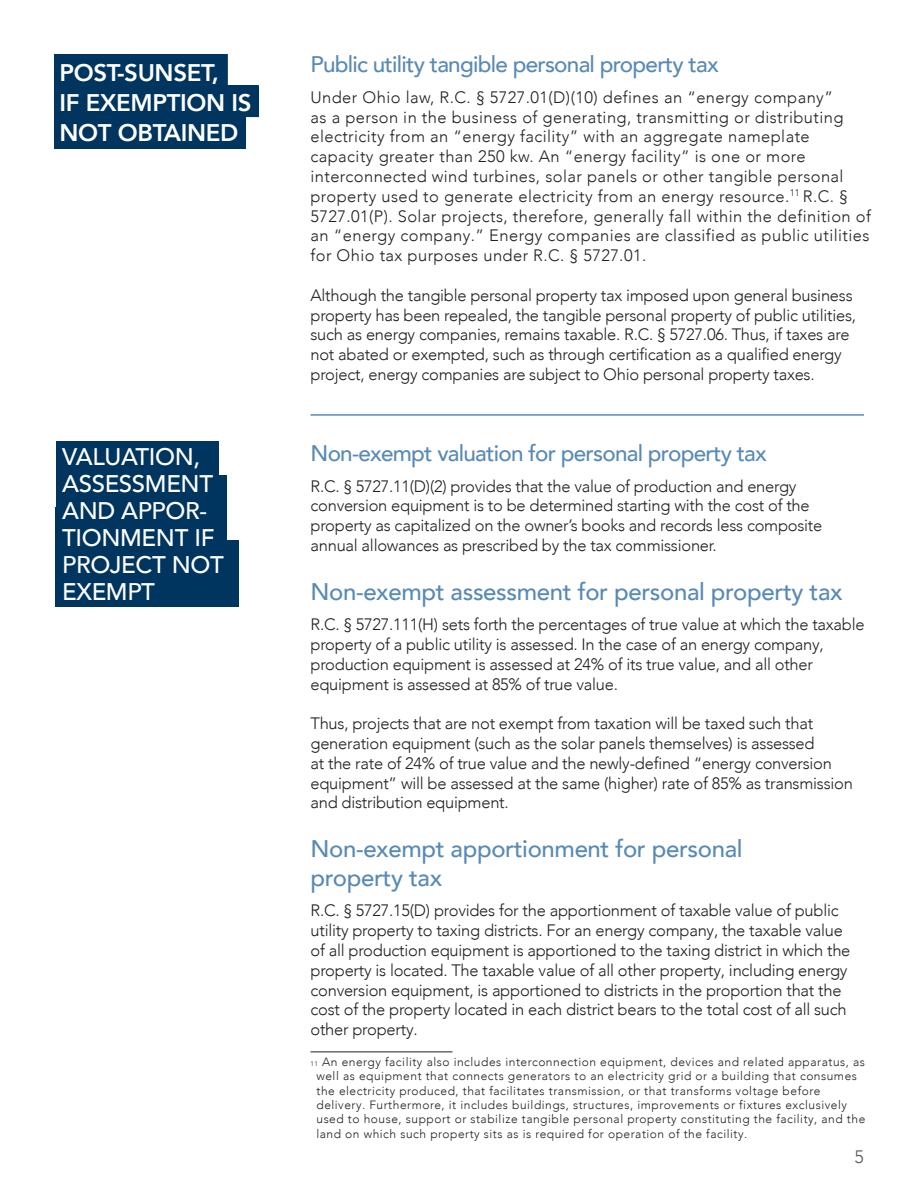
<style>
.page{position:relative;width:918px;height:1188px;background:#fff}
.page>*{position:absolute;margin:0;border:0;box-sizing:border-box;transform-origin:0 0}
.Subtitle_1{font:500 24px/28.8px "Avenir LT Com";letter-spacing:-.015em;color:#588ab6}
.Subtitle_1-2{font:500 24px/27px "Avenir LT Com";letter-spacing:-.015em;color:#fff}
.t1{font:800 24px/30px "Avenir LT Com";letter-spacing:-.015em;color:#fff}
.t2{font:24px "Arial";letter-spacing:-.05em;color:#fff}
.t3{font:24px "Arial";letter-spacing:-.01em;color:#fff}
.Subtitle_1-3{font:500 22.5px "Avenir LT Com";letter-spacing:-.035em;color:#588ab6}
.t4{font:22.5px/26.8px "Verdana";color:#fff}
.t5{font:300 18px "Avenir LT Com";color:#57585a}
.Text{font:300 16.5px/19.8px "Avenir LT Com";letter-spacing:-.015em;color:#231f20}
.Text-2{font:300 16.5px/19.8px "Avenir LT Com";letter-spacing:.025em;color:#231f20}
.Footnote{font:300 12px/14.4px "Avenir LT Com";letter-spacing:.045em;color:#231f20}
.s1{font-size:6.75px}
</style>
<div class="page">
<hr style="left:310px;top:414px;width:554px;height:2px;background:#588ab6">
<div style="left:55px;top:540px;width:184px;height:34px;background:#00355f"></div>
<div style="left:55px;top:574px;width:184px;height:33px;background:#00355f"></div>
<div style="left:55px;top:507px;width:172px;height:34px;background:#00355f"></div>
<div style="left:56px;top:442px;width:163px;height:33px;background:#00355f"></div>
<div style="left:56px;top:475px;width:171px;height:34px;background:#00355f"></div>
<div style="left:54px;top:85px;width:204px;height:32px;background:#00355f"></div>
<div style="left:54px;top:117px;width:192px;height:31px;background:#00355f"></div>
<div style="left:54px;top:54px;width:173px;height:31px;background:#00355f"></div>
<hr style="left:310px;top:1052px;width:143px;height:1px;background:#231f20">
<p class="t2" style="left:61px;top:47px;width:158px">POST-SUNSET,</p>
<p class="t2" style="left:61px;top:77px;width:183px">IF EXEMPTION IS</p>
<p class="t3" style="left:61px;top:107px;width:177px">NOT OBTAINED</p>
<p class="t1" style="left:59px;top:58px;width:194px">POST-SUNSET,<br>IF EXEMPTION IS<br>NOT OBTAINED</p>
<p class="Subtitle_1-3" style="left:310px;top:51px;width:410px">Public utility tangible personal property tax</p>
<p class="Text-2" style="left:310px;top:87px;width:562px">Under Ohio law, R.C. § 5727.01(D)(10) defines an “energy company”<br>as a person in the business of generating, transmitting or distributing electricity from an “energy facility” with an aggregate nameplate capacity greater than 250 kw. An “energy facility” is one or more interconnected wind turbines, solar panels or other tangible personal property used to generate electricity from an energy resource.<sup>11</sup> R.C. § 5727.01(P). Solar projects, therefore, generally fall within the definition of an “energy company.” Energy companies are classified as public utilities for Ohio tax purposes under R.C. § 5727.01.</p>
<p class="Text" style="left:310px;top:285px;width:547px">Although the tangible personal property tax imposed upon general business property has been repealed, the tangible personal property of public utilities, such as energy companies, remains taxable. R.C. § 5727.06. Thus, if taxes are not abated or exempted, such as through certification as a qualified energy project, energy companies are subject to Ohio personal property taxes.</p>
<p class="t4" style="left:62px;top:438px;width:158px">VALUATION,<br>ASSESSMENT<br>AND APPOR-<br>TIONMENT IF<br>PROJECT NOT<br>EXEMPT</p>
<p class="Subtitle_1-2" style="left:62px;top:444px;width:163px">VALUATION,<br>ASSESSMENT<br>AND APPOR-<br>TIONMENT IF<br>PROJECT NOT<br>EXEMPT</p>
<p class="Subtitle_1-3" style="left:310px;top:440px;width:458px">Non-exempt valuation for personal property tax</p>
<p class="Text" style="left:310px;top:476px;width:513px">R.C. § 5727.11(D)(2) provides that the value of production and energy conversion equipment is to be determined starting with the cost of the property as capitalized on the owner’s books and records less composite annual allowances as prescribed by the tax commissioner.</p>
<p class="Subtitle_1" style="left:310px;top:577px;width:534px">Non-exempt assessment for personal property tax</p>
<p class="Text" style="left:310px;top:615px;width:556px">R.C. § 5727.111(H) sets forth the percentages of true value at which the taxable property of a public utility is assessed. In the case of an energy company, production equipment is assessed at 24% of its true value, and all other equipment is assessed at 85% of true value.</p>
<p class="Text" style="left:310px;top:714px;width:544px">Thus, projects that are not exempt from taxation will be taxed such that generation equipment (such as the solar panels themselves) is assessed<br>at the rate of 24% of true value and the newly-defined “energy conversion equipment” will be assessed at the same (higher) rate of 85% as transmission and distribution equipment.</p>
<p class="Subtitle_1" style="left:310px;top:835px;width:434px">Non-exempt apportionment for personal property tax</p>
<p class="Text" style="left:310px;top:901px;width:541px">R.C. § 5727.15(D) provides for the apportionment of taxable value of public utility property to taxing districts. For an energy company, the taxable value of all production equipment is apportioned to the taxing district in which the property is located. The taxable value of all other property, including energy conversion equipment, is apportioned to districts in the proportion that the cost of the property located in each district bears to the total cost of all such other property.</p>
<p class="Footnote" style="left:316px;top:1054px;width:550px;text-indent:-6px"><span class="s1">11</span> An energy facility also includes interconnection equipment, devices and related apparatus, as well as equipment that connects generators to an electricity grid or a building that consumes the electricity produced, that facilitates transmission, or that transforms voltage before delivery. Furthermore, it includes buildings, structures, improvements or fixtures exclusively used to house, support or stabilize tangible personal property constituting the facility, and the land on which such property sits as is required for operation of the facility.</p>
<p class="t5" style="left:855px;top:1146px;width:11px">5</p>
</div>
